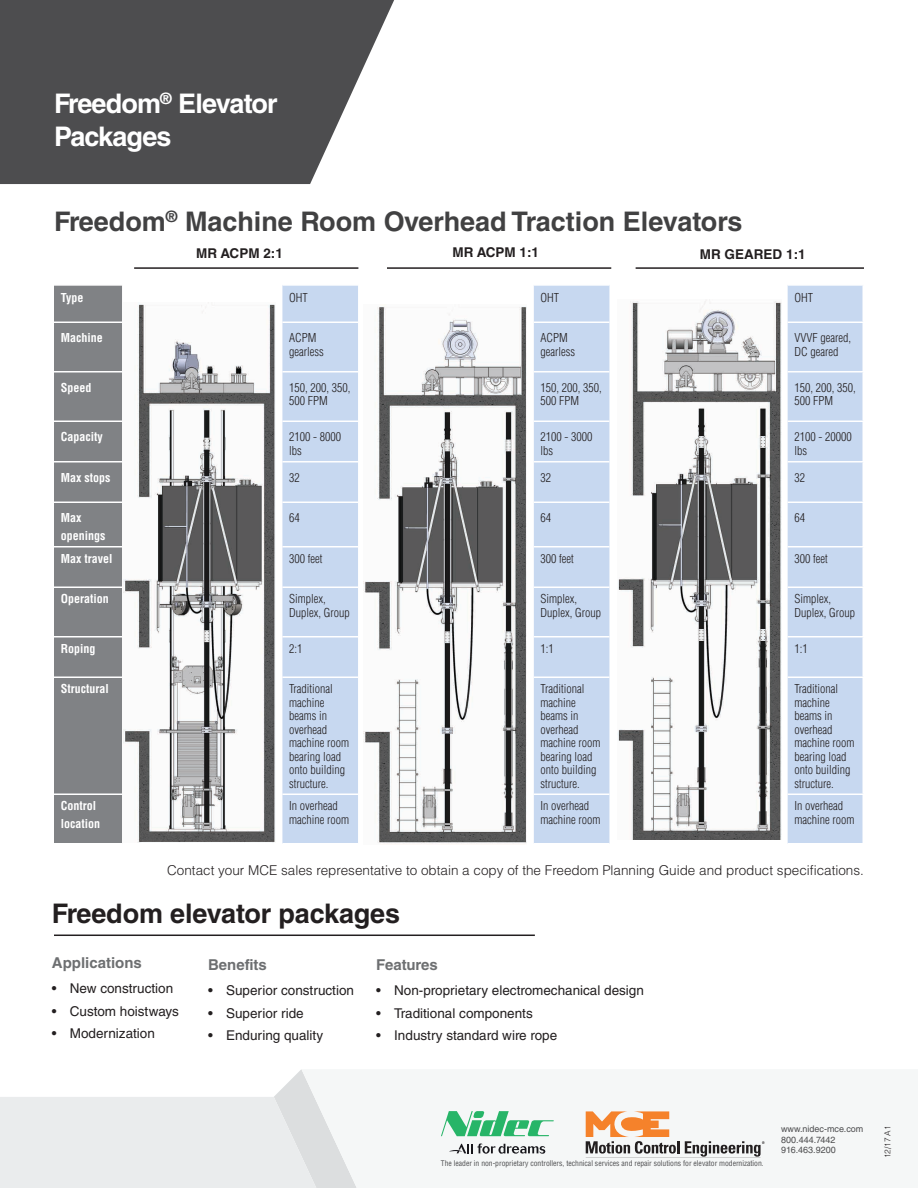
<style>
.page{position:relative;width:918px;height:1188px;background:#fff}
.page>*{position:absolute;margin:0;border:0;box-sizing:border-box;transform-origin:0 0}
.t1{font:700 27px "Helvetica LT Std";color:#414142}
.t2{font:700 27px/32.4px "Helvetica LT Std";letter-spacing:-.03em;color:#fff}
.Control_Number{font:700 27px "Helvetica LT Std";letter-spacing:-.005em;color:#231f20}
.Feature{font:700 15px "Helvetica LT Std";color:#6d6f71}
.t3{font:13.5px "Helvetica LT Std";color:#231f20}
.Body{font:300 13.5px "Helvetica LT Std";color:#231f20}
.Body-2{font:700 13.5px "Helvetica LT Std";color:#231f20}
.Table_Text{font:300 condensed 12px/13.5px "Helvetica LT Std";color:#231f20}
.Table_Title{font:700 condensed 12px/18px "Helvetica LT Std";color:#fff}
.t4{font:9px/10.8px "Helvetica LT Std";color:#4d4d4f}
.t5{font:300 8.25px "Helvetica LT Std";color:#231f20}
.t6{font:condensed 7.65px "Helvetica LT Std";color:#4d4d4f}
</style>
<div class="page">
<svg style="left:440px;top:1111px;width:321px;height:47px;fill:#f5f7f7"></svg>
<svg style="left:0;top:1069px;width:357px;height:119px"></svg>
<svg style="left:586px;top:1111px;width:179px;height:46px"></svg>
<svg style="left:441px;top:1111px;width:113px;height:25px"></svg>
<svg style="left:449px;top:1143px;width:97px;height:11px"></svg>
<svg style="left:0;top:0;width:394px;height:184px;background:#5f5f61"></svg>
<div style="left:54px;top:286px;width:68px;height:557px;background:#808285"></div>
<svg style="left:282px;top:285px;width:580px;height:559px;background:#cfddf2"></svg>
<hr style="left:282px;top:284px;width:76px;height:2px;background:#fff">
<hr style="left:534px;top:284px;width:75px;height:2px;background:#fff">
<hr style="left:788px;top:284px;width:76px;height:2px;background:#fff">
<hr style="left:54px;top:322px;width:68px;height:1px;background:#fff">
<hr style="left:282px;top:322px;width:76px;height:1px;background:#fff">
<hr style="left:534px;top:322px;width:75px;height:1px;background:#fff">
<hr style="left:788px;top:322px;width:76px;height:1px;background:#fff">
<hr style="left:54px;top:371px;width:68px;height:2px;background:#fff">
<hr style="left:282px;top:371px;width:76px;height:2px;background:#fff">
<hr style="left:534px;top:371px;width:75px;height:2px;background:#fff">
<hr style="left:788px;top:371px;width:76px;height:2px;background:#fff">
<hr style="left:54px;top:421px;width:68px;height:1px;background:#fff">
<hr style="left:282px;top:421px;width:76px;height:1px;background:#fff">
<hr style="left:534px;top:421px;width:75px;height:1px;background:#fff">
<hr style="left:788px;top:421px;width:76px;height:1px;background:#fff">
<hr style="left:54px;top:461px;width:68px;height:2px;background:#fff">
<hr style="left:282px;top:461px;width:76px;height:2px;background:#fff">
<hr style="left:534px;top:461px;width:75px;height:2px;background:#fff">
<hr style="left:788px;top:461px;width:76px;height:2px;background:#fff">
<hr style="left:54px;top:502px;width:68px;height:1px;background:#fff">
<hr style="left:282px;top:502px;width:76px;height:1px;background:#fff">
<hr style="left:534px;top:502px;width:75px;height:1px;background:#fff">
<hr style="left:788px;top:502px;width:76px;height:1px;background:#fff">
<hr style="left:54px;top:546px;width:68px;height:2px;background:#fff">
<hr style="left:282px;top:546px;width:76px;height:2px;background:#fff">
<hr style="left:534px;top:546px;width:75px;height:2px;background:#fff">
<hr style="left:788px;top:546px;width:76px;height:2px;background:#fff">
<hr style="left:54px;top:586px;width:68px;height:2px;background:#fff">
<hr style="left:282px;top:586px;width:76px;height:2px;background:#fff">
<hr style="left:534px;top:586px;width:75px;height:2px;background:#fff">
<hr style="left:788px;top:586px;width:76px;height:2px;background:#fff">
<hr style="left:54px;top:636px;width:68px;height:2px;background:#fff">
<hr style="left:282px;top:636px;width:76px;height:2px;background:#fff">
<hr style="left:534px;top:636px;width:75px;height:2px;background:#fff">
<hr style="left:788px;top:636px;width:76px;height:2px;background:#fff">
<hr style="left:54px;top:676px;width:68px;height:2px;background:#fff">
<hr style="left:282px;top:676px;width:76px;height:2px;background:#fff">
<hr style="left:534px;top:676px;width:75px;height:2px;background:#fff">
<hr style="left:788px;top:676px;width:76px;height:2px;background:#fff">
<hr style="left:54px;top:794px;width:68px;height:1px;background:#fff">
<hr style="left:282px;top:794px;width:76px;height:1px;background:#fff">
<hr style="left:534px;top:794px;width:75px;height:1px;background:#fff">
<hr style="left:788px;top:794px;width:76px;height:1px;background:#fff">
<hr style="left:282px;top:843px;width:76px;height:1px;background:#fff">
<hr style="left:534px;top:843px;width:75px;height:1px;background:#fff">
<hr style="left:788px;top:843px;width:76px;height:1px;background:#fff">
<hr style="left:387px;top:267px;width:224px;height:2px;background:#231f20">
<hr style="left:134px;top:267px;width:224px;height:2px;background:#231f20">
<hr style="left:636px;top:267px;width:228px;height:2px;background:#231f20">
<img style="left:363px;top:304px;width:164px;height:540px">
<img style="left:617px;top:300px;width:165px;height:540px">
<img style="left:123px;top:304px;width:152px;height:538px">
<hr style="left:54px;top:935px;width:481px;height:1px;background:#231f20">
<h1 class="t2" style="left:54px;top:87px;width:225px">Freedom<sup>®</sup> Elevator<br>Packages</h1>
<p class="t1" style="left:54px;top:205px;width:690px">Freedom<sup>®</sup> Machine Room Overhead Traction Elevators</p>
<p class="Body-2" style="left:196px;top:245px;width:88px">MR ACPM 2:1</p>
<p class="Body-2" style="left:453px;top:244px;width:88px">MR ACPM 1:1</p>
<p class="Body-2" style="left:700px;top:246px;width:107px">MR GEARED 1:1</p>
<p class="Table_Title" style="left:61px;top:288px;width:24px">Type</p>
<p class="Table_Text" style="left:289px;top:290px;width:20px">OHT</p>
<p class="Table_Text" style="left:541px;top:290px;width:20px">OHT</p>
<p class="Table_Text" style="left:794px;top:290px;width:20px">OHT</p>
<p class="Table_Title" style="left:61px;top:329px;width:43px">Machine</p>
<p class="Table_Text" style="left:289px;top:331px;width:36px">ACPM gearless</p>
<p class="Table_Text" style="left:541px;top:331px;width:36px">ACPM gearless</p>
<p class="Table_Text" style="left:794px;top:331px;width:58px">VVVF geared,<br>DC geared</p>
<p class="Table_Title" style="left:61px;top:378px;width:32px">Speed</p>
<p class="Table_Text" style="left:289px;top:380px;width:63px">150, 200, 350,<br>500 FPM</p>
<p class="Table_Text" style="left:541px;top:380px;width:63px">150, 200, 350,<br>500 FPM</p>
<p class="Table_Text" style="left:794px;top:380px;width:63px">150, 200, 350,<br>500 FPM</p>
<p class="Table_Title" style="left:61px;top:428px;width:43px">Capacity</p>
<p class="Table_Text" style="left:289px;top:430px;width:53px">2100 - 8000 lbs</p>
<p class="Table_Text" style="left:541px;top:430px;width:53px">2100 - 3000 lbs</p>
<p class="Table_Text" style="left:794px;top:430px;width:59px">2100 - 20000 lbs</p>
<p class="Table_Title" style="left:61px;top:468px;width:51px">Max stops</p>
<p class="Table_Text" style="left:289px;top:470px;width:12px">32</p>
<p class="Table_Text" style="left:541px;top:470px;width:12px">32</p>
<p class="Table_Text" style="left:794px;top:470px;width:12px">32</p>
<p class="Table_Title" style="left:61px;top:509px;width:46px">Max openings</p>
<p class="Table_Text" style="left:289px;top:511px;width:12px">64</p>
<p class="Table_Text" style="left:541px;top:511px;width:12px">64</p>
<p class="Table_Text" style="left:794px;top:511px;width:12px">64</p>
<p class="Table_Title" style="left:61px;top:549px;width:53px">Max travel</p>
<p class="Table_Text" style="left:289px;top:551px;width:35px">300 feet</p>
<p class="Table_Text" style="left:541px;top:551px;width:35px">300 feet</p>
<p class="Table_Text" style="left:794px;top:551px;width:35px">300 feet</p>
<p class="Table_Title" style="left:61px;top:590px;width:49px">Operation</p>
<p class="Table_Text" style="left:289px;top:592px;width:62px">Simplex,<br>Duplex, Group</p>
<p class="Table_Text" style="left:541px;top:592px;width:62px">Simplex,<br>Duplex, Group</p>
<p class="Table_Text" style="left:794px;top:592px;width:62px">Simplex,<br>Duplex, Group</p>
<p class="Table_Title" style="left:61px;top:639px;width:36px">Roping</p>
<p class="Table_Text" style="left:289px;top:641px;width:15px">2:1</p>
<p class="Table_Text" style="left:541px;top:641px;width:15px">1:1</p>
<p class="Table_Text" style="left:794px;top:641px;width:15px">1:1</p>
<p class="Table_Title" style="left:61px;top:680px;width:49px">Structural</p>
<p class="Table_Text" style="left:289px;top:682px;width:61px">Traditional machine beams in overhead machine room bearing load onto building structure.</p>
<p class="Table_Text" style="left:541px;top:682px;width:61px">Traditional machine beams in overhead machine room bearing load onto building structure.</p>
<p class="Table_Text" style="left:794px;top:682px;width:61px">Traditional machine beams in overhead machine room bearing load onto building structure.</p>
<p class="Table_Title" style="left:61px;top:797px;width:41px">Control location</p>
<p class="Table_Text" style="left:289px;top:799px;width:61px">In overhead machine room</p>
<p class="Table_Text" style="left:541px;top:799px;width:61px">In overhead machine room</p>
<p class="Table_Text" style="left:794px;top:799px;width:61px">In overhead machine room</p>
<p class="Body" style="left:167px;top:861px;width:698px">Contact your MCE sales representative to obtain a copy of the Freedom Planning Guide and product specifications.</p>
<p class="Control_Number" style="left:52px;top:897px;width:350px">Freedom elevator packages</p>
<p class="Feature" style="left:52px;top:954px;width:92px">Applications</p>
<p class="t3" style="left:52px;top:981px;width:123px">• New construction</p>
<p class="t3" style="left:52px;top:1003px;width:128px">• Custom hoistways</p>
<p class="t3" style="left:52px;top:1026px;width:105px">• Modernization</p>
<p class="Feature" style="left:208px;top:956px;width:60px">Benefits</p>
<p class="t3" style="left:208px;top:982px;width:147px">• Superior construction</p>
<p class="t3" style="left:208px;top:1005px;width:97px">• Superior ride</p>
<p class="t3" style="left:208px;top:1027px;width:117px">• Enduring quality</p>
<p class="Feature" style="left:376px;top:956px;width:63px">Features</p>
<p class="t3" style="left:376px;top:983px;width:269px">• Non-proprietary electromechanical design</p>
<p class="t3" style="left:376px;top:1005px;width:158px">• Traditional components</p>
<p class="t3" style="left:376px;top:1028px;width:183px">• Industry standard wire rope</p>
<p class="t6" style="left:441px;top:1158px;width:324px">The leader in non-proprietary controllers, technical services and repair solutions for elevator modernization.</p>
<p class="t4" style="left:781px;top:1123px;width:84px">www.nidec-mce.com<br>800.444.7442<br>916.463.9200</p>
<p class="t5" style="left:882px;top:1158px;width:35px;rotate:-90deg">12/17 A1</p>
</div>
